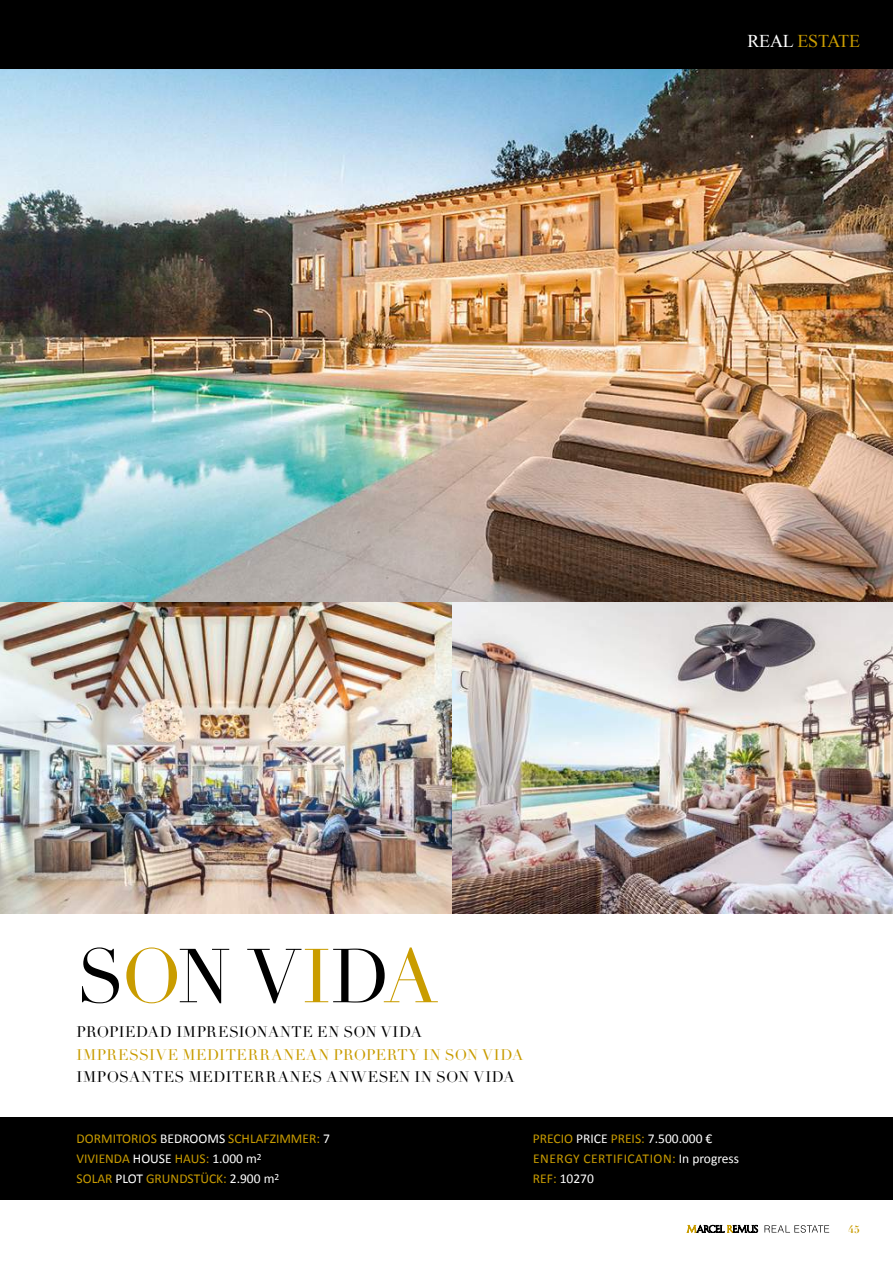
<style>
.page{position:relative;width:893px;height:1263px;background:#fff}
.page>*{position:absolute;margin:0;border:0;box-sizing:border-box;transform-origin:0 0}
.t1{font:75px "Didot";letter-spacing:-.05em;color:#000}
.t2{font:18px "Times New Roman";letter-spacing:-.01em;color:#c99c00}
.t3{font:15px "Didot";letter-spacing:.035em;color:#000}
.t4{font:15px "Didot";letter-spacing:.04em;color:#c99c00}
.t5{font:13.5px/20px "Calibri";color:#c99c00}
.t6{font:700 10.5px "Didot";color:#c99c00}
.s1{color:#fff}
.s2{color:#c99c00}
</style>
<div class="page">
<img style="left:0;top:601px;width:453px;height:313px">
<img style="left:453px;top:601px;width:440px;height:313px">
<img style="left:0;top:68px;width:893px;height:533px">
<div style="left:0;top:1117px;width:893px;height:82px;background:#000"></div>
<div style="left:0;top:0;width:893px;height:68px;background:#000"></div>
<svg style="left:687px;top:1224px;width:71px;height:9px"></svg>
<svg style="left:764px;top:1225px;width:65px;height:8px"></svg>
<h2 class="t2" style="left:747px;top:28px;width:114px"><span class="s1">REAL</span> ESTATE</h2>
<h1 class="t1" style="left:77px;top:931px;width:363px">S<span class="s2">O</span>N V<span class="s2">I</span>D<span class="s2">A</span></h1>
<p class="t3" style="left:77px;top:1023px;width:347px">PROPIEDAD IMPRESIONANTE EN SON VIDA</p>
<p class="t4" style="left:77px;top:1045px;width:448px">IMPRESSIVE MEDITERRANEAN PROPERTY IN SON VIDA</p>
<p class="t3" style="left:77px;top:1067px;width:440px">IMPOSANTES MEDITERRANES ANWESEN IN SON VIDA</p>
<p class="t5" style="left:77px;top:1129px;width:255px">DORMITORIOS <span class="s1">BEDROOMS</span> SCHLAFZIMMER: <span class="s1">7<br></span>VIVIENDA <span class="s1">HOUSE</span> HAUS: <span class="s1">1.000 m</span><sup>2<br></sup>SOLAR <span class="s1">PLOT</span> GRUNDSTÜCK: <span class="s1">2.900 m</span><sup>2</sup></p>
<p class="t5" style="left:533px;top:1129px;width:208px">PRECIO <span class="s1">PRICE</span> PREIS: <span class="s1">7.500.000 €<br></span>ENERGY CERTIFICATION: <span class="s1">In progress<br></span>REF: <span class="s1">10270</span></p>
<p class="t6" style="left:848px;top:1222px;width:13px">45</p>
</div>
